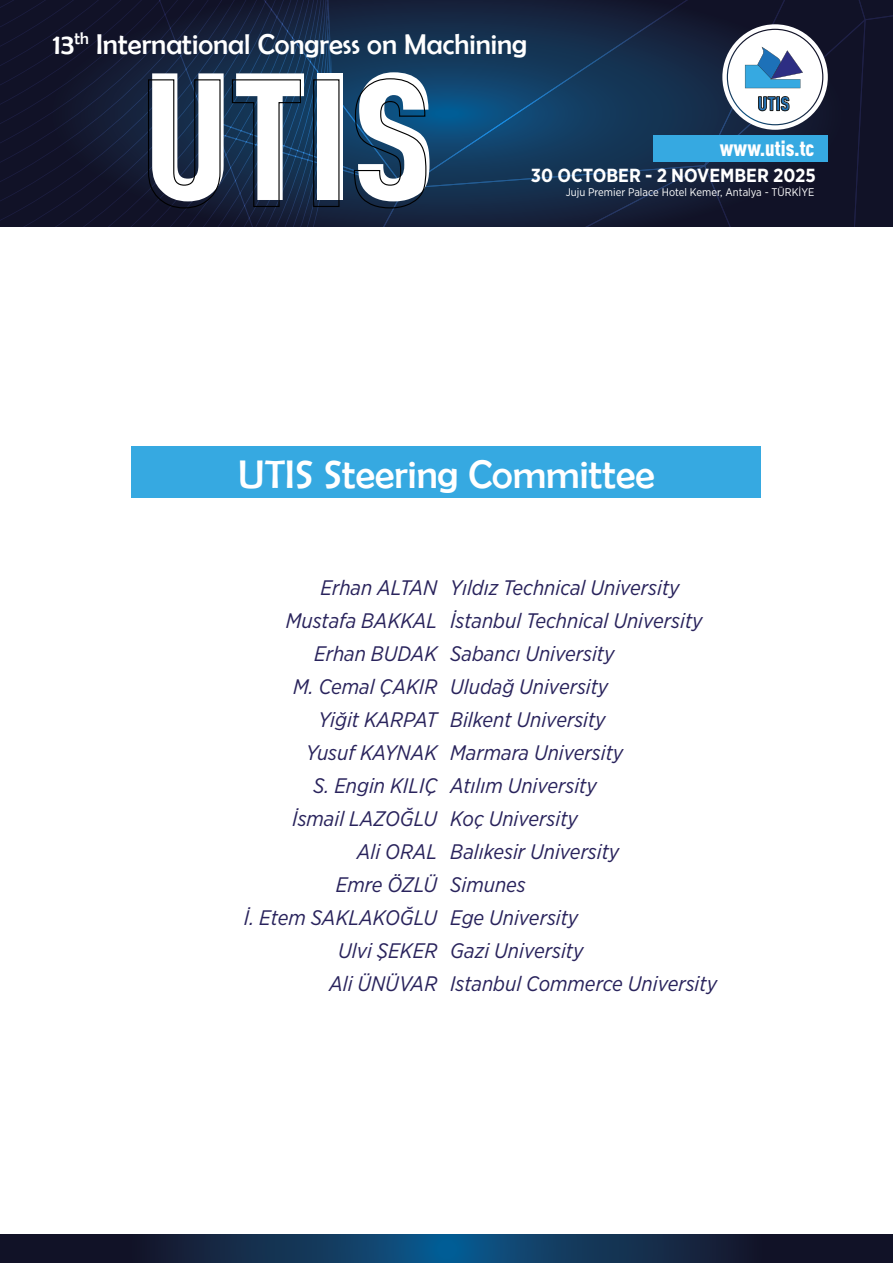
<style>
.page{position:relative;width:893px;height:1263px;background:#fff}
.page>*{position:absolute;margin:0;border:0;box-sizing:border-box;transform-origin:0 0}
.t1{font:900 condensed 177.75px "DIN Web W07";color:#fff}
.t2{font:40.05px "Berlin Sans FB";color:#fff}
.t3{font:28.8px "Berlin Sans FB";color:#fff}
.t4{font:900 condensed 21.6px "DIN Web W07";color:#fff}
.t5{font:italic 21px/33px "Gotham Narrow";color:#29235c;text-align:right}
.t6{font:900 condensed 19.5px "DIN Web W07";color:#1d71b8}
.t7{font:700 18.9px "Gotham Narrow";color:#fff}
.t8{font:11.1px "Gotham Narrow";color:#fff}
</style>
<div class="page">
<div style="left:132px;top:446px;width:629px;height:52px;background:#36a9e1"></div>
<svg style="left:0;top:1234px;width:893px;height:29px;background:#112b4a"></svg>
<svg style="left:0;top:0;width:893px;height:226px;background:#1c314e"></svg>
<h3 class="t3" style="left:53px;top:28px;width:476px">13<sup>th</sup> International Congress on Machining</h3>
<h1 class="t1" style="left:143px;top:2px;width:294px">UTIS</h1>
<p class="t6" style="left:758px;top:89px;width:34px">UTIS</p>
<p class="t4" style="left:720px;top:132px;width:96px">www.utis.tc</p>
<p class="t7" style="left:531px;top:163px;width:287px">30 OCTOBER - 2 NOVEMBER 2025</p>
<p class="t8" style="left:566px;top:185px;width:250px">Juju Premier Palace Hotel Kemer, Antalya - TÜRKİYE</p>
<h2 class="t2" style="left:238px;top:452px;width:418px">UTIS Steering Committee</h2>
<p class="t5" style="left:244px;top:571px;width:195px">Erhan ALTAN<br>Mustafa BAKKAL<br>Erhan BUDAK<br>M. Cemal ÇAKIR<br>Yiğit KARPAT<br>Yusuf KAYNAK<br>S. Engin KILIÇ<br>İsmail LAZOĞLU<br>Ali ORAL<br>Emre ÖZLÜ<br>İ. Etem SAKLAKOĞLU<br>Ulvi ŞEKER<br>Ali ÜNÜVAR</p>
<p class="t5" style="left:450px;top:571px;width:268px;text-align:left">Yıldız Technical University<br>İstanbul Technical University<br>Sabancı University<br>Uludağ University<br>Bilkent University<br>Marmara University<br>Atılım University<br>Koç University<br>Balıkesir University<br>Simunes<br>Ege University<br>Gazi University<br>Istanbul Commerce University</p>
</div>
